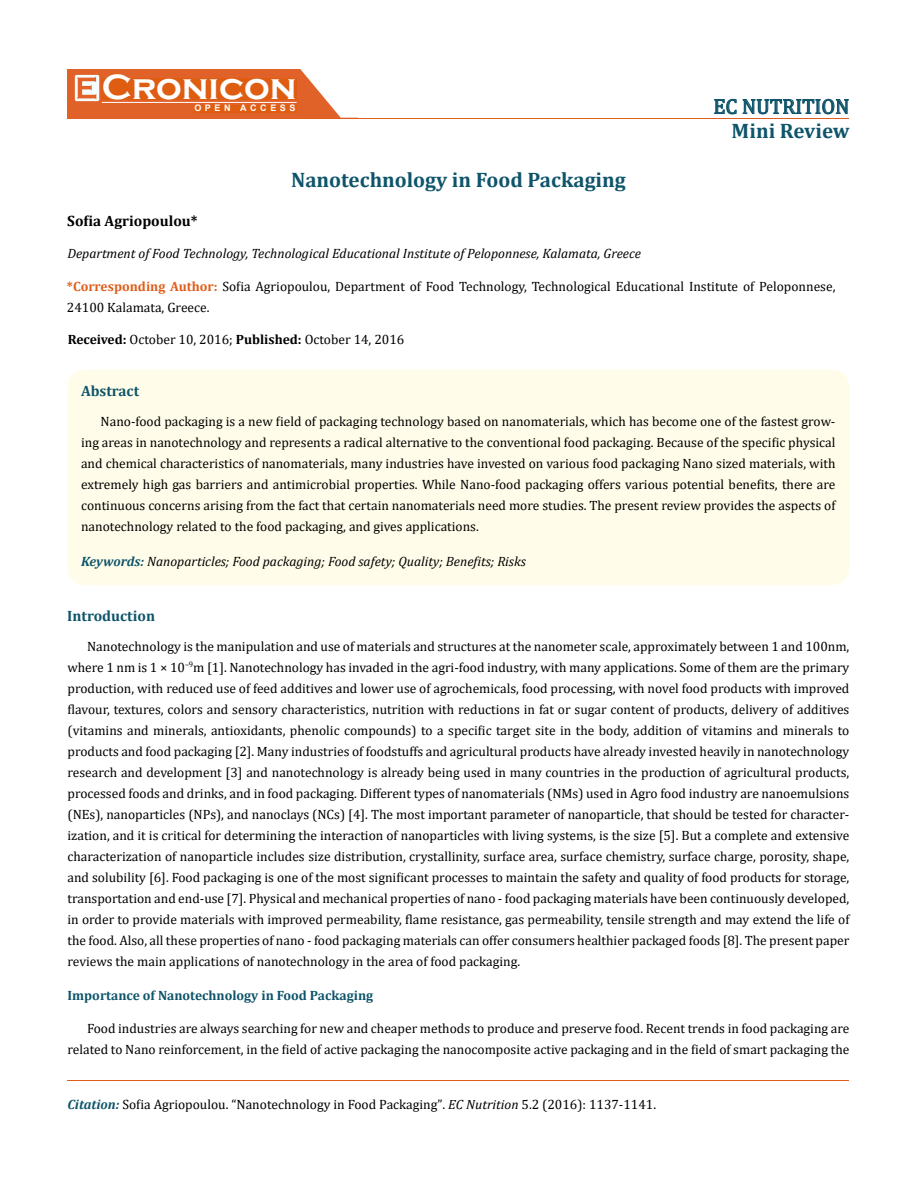
<style>
.page{position:relative;width:917px;height:1190px;background:#fff}
.page>*{position:absolute;margin:0;border:0;box-sizing:border-box;transform-origin:0 0}
.t1{font:700 36px "Copperplate Gothic";color:#fff}
.t2{font:700 21px "Cambria";color:#0e546a}
.t3{font:21px "Cambria";color:#0e546a}
.t4{font:700 15px "Cambria";color:#0e546a}
.t5{font:700 15px "Cambria";color:#000}
.t6{font:13.5px/21px "Cambria";color:#000;text-align:justify}
.t7{font:italic 13.5px "Cambria";color:#000}
.t8{font:700 13.5px "Cambria";color:#0e546a}
.t9{font:700 9px "Arial";letter-spacing:.4em;color:#fff}
.s1{font-weight:700;color:#e05d1a}
.s2{font-weight:700}
.s3{font-weight:700;color:#0e546a}
.s4{font-weight:700;font-style:italic;color:#0e546a}
.s5{font-size:13.35px}
.s6{font-style:italic;font-size:13.35px}
</style>
<div class="page">
<div style="left:67px;top:70px;width:290px;height:49px;background:#e06228"></div>
<svg style="left:300px;top:69px;width:58px;height:49px"></svg>
<img style="left:75px;top:75px;width:24px;height:26px">
<div style="left:102px;top:79px;width:195px;height:21px;background:#df5d11"></div>
<div style="left:194px;top:105px;width:103px;height:7px;background:#df5d11"></div>
<svg style="left:714px;top:99px;width:135px;height:15px"></svg>
<hr style="left:102px;top:102px;width:194px;height:1px;background:#fff">
<hr style="left:279px;top:118px;width:569px;height:1px;background:#e05d1a">
<hr style="left:67px;top:1080px;width:782px;height:1px;background:#e05d1a">
<div style="left:67px;top:369px;width:782px;height:216px;background:#fffde9;border-radius:18px"></div>
<h1 class="t1" style="left:102px;top:68px;width:196px">Cronicon</h1>
<p class="t9" style="left:194px;top:102px;width:103px">OPEN ACCESS</p>
<h2 class="t3" style="left:713px;top:94px;width:137px">EC NUTRITION</h2>
<h2 class="t2" style="left:731px;top:116px;width:120px">Mini Review</h2>
<h2 class="t2" style="left:291px;top:165px;width:336px">Nanotechnology in Food Packaging</h2>
<p class="t5" style="left:67px;top:210px;width:132px">Sofia Agriopoulou*</p>
<p class="t7" style="left:67px;top:244px;width:575px">Department of Food Technology, Technological Educational Institute of Peloponnese, Kalamata, Greece</p>
<p class="t6" style="left:67px;top:276px;width:770px"><span class="s1">*Corresponding Author:</span> Sofia Agriopoulou, Department of Food Technology, Technological Educational Institute of Peloponnese,<br>24100 Kalamata, Greece.</p>
<p class="t6" style="left:68px;top:329px;width:338px"><span class="s2">Received:</span> October 10, 2016; <span class="s2">Published:</span> October 14, 2016</p>
<p class="t4" style="left:81px;top:380px;width:60px">Abstract</p>
<p class="t6" style="left:81px;top:410px;width:756px;text-indent:19px">Nano-food packaging is a new field of packaging technology based on nanomaterials, which has become one of the fastest grow&shy;ing areas in nanotechnology and represents a radical alternative to the conventional food packaging. Because of the specific physical and chemical characteristics of nanomaterials, many industries have invested on various food packaging Nano sized materials, with extremely high gas barriers and antimicrobial properties. While Nano-food packaging offers various potential benefits, there are continuous concerns arising from the fact that certain nanomaterials need more studies. The present review provides the aspects of nanotechnology related to the food packaging, and gives applications.</p>
<p class="t7" style="left:81px;top:552px;width:446px"><span class="s3">Keywords:</span> Nanoparticles; Food packaging; Food safety; Quality; Benefits; Risks</p>
<p class="t4" style="left:67px;top:605px;width:89px">Introduction</p>
<p class="t6" style="left:67px;top:635px;width:783px;text-indent:19px">Nanotechnology is the manipulation and use of materials and structures at the nanometer scale, approximately between 1 and 100nm, where 1 nm is 1 × 10<sup>–9</sup>m [1]. Nanotechnology has invaded in the agri-food industry, with many applications. Some of them are the primary production, with reduced use of feed additives and lower use of agrochemicals, food processing, with novel food products with improved flavour, textures, colors and sensory characteristics, nutrition with reductions in fat or sugar content of products, delivery of additives (vitamins and minerals, antioxidants, phenolic compounds) to a specific target site in the body, addition of vitamins and minerals to products and food packaging [2]. Many industries of foodstuffs and agricultural products have already invested heavily in nanotechnology research and development [3] and nanotechnology is already being used in many countries in the production of agricultural products, processed foods and drinks, and in food packaging. Different types of nanomaterials (NMs) used in Agro food industry are nanoemulsions (NEs), nanoparticles (NPs), and nanoclays (NCs) [4]. The most important parameter of nanoparticle, that should be tested for character&shy;ization, and it is critical for determining the interaction of nanoparticles with living systems, is the size [5]. But a complete and extensive characterization of nanoparticle includes size distribution, crystallinity, surface area, surface chemistry, surface charge, porosity, shape, and solubility [6]. Food packaging is one of the most significant processes to maintain the safety and quality of food products for storage, transportation and end-use [7]. Physical and mechanical properties of nano - food packaging materials have been continuously developed, in order to provide materials with improved permeability, flame resistance, gas permeability, tensile strength and may extend the life of the food. Also, all these properties of nano - food packaging materials can offer consumers healthier packaged foods [8]. The present paper reviews the main applications of nanotechnology in the area of food packaging.</p>
<p class="t8" style="left:67px;top:985px;width:307px">Importance of Nanotechnology in Food Packaging</p>
<p class="t6" style="left:67px;top:1017px;width:783px;text-align:right">Food industries are always searching for new and cheaper methods to produce and preserve food. Recent trends in food packaging are related to Nano reinforcement, in the field of active packaging the nanocomposite active packaging and in the field of smart packaging the</p>
<p class="t6" style="left:67px;top:1093px;width:590px"><span class="s4">Citation:</span> Sofia Agriopoulou. “Nanotechnology in Food Packaging”<span class="s5">.</span> <span class="s6">EC Nutrition</span> <span class="s5">5</span>.2 (2016): 1137-1141.</p>
</div>
